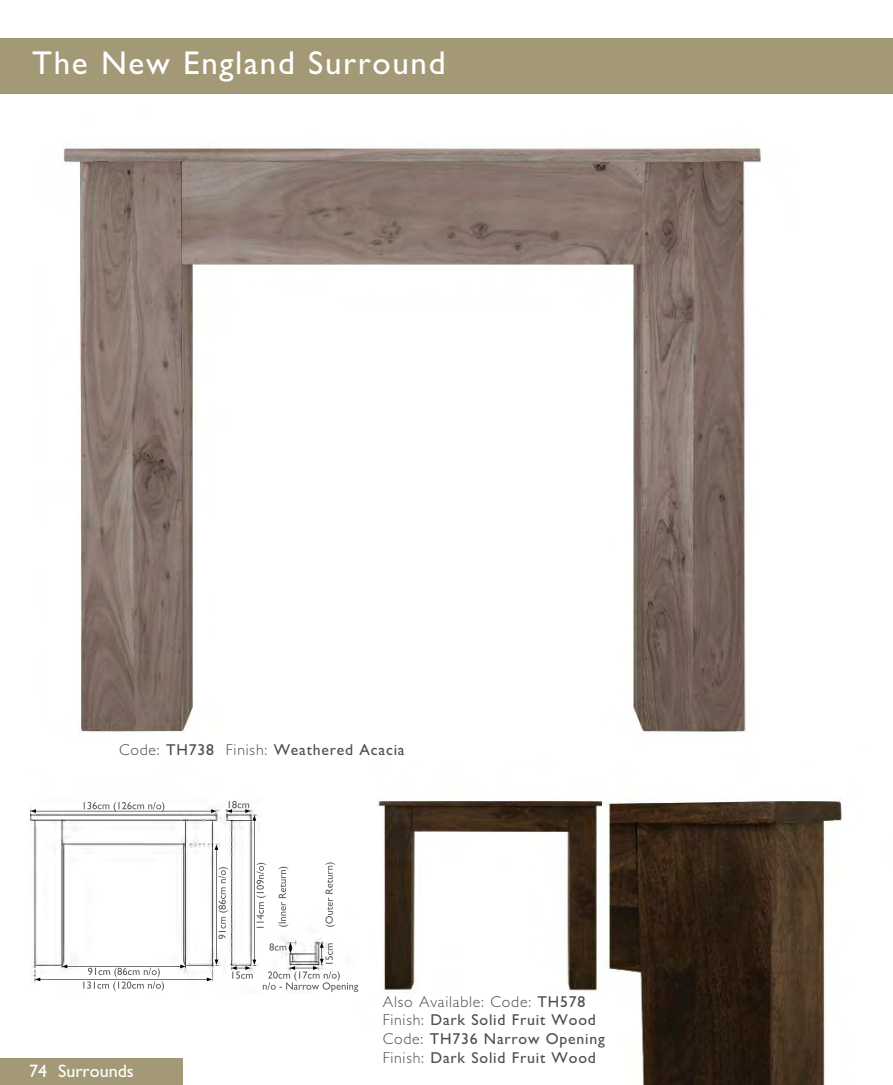
<style>
.page{position:relative;width:893px;height:1085px;background:#fff}
.page>*{position:absolute;margin:0;border:0;box-sizing:border-box;transform-origin:0 0}
.t1{font:33px "Gill Sans";letter-spacing:.05em;color:#fff}
.t2{font:18px "Gill Sans";color:#fff}
.t3{font:15.75px/18.9px "Gill Sans";letter-spacing:.05em;color:#4d4d4d}
.s1{font-weight:300}
</style>
<div class="page">
<img style="left:63px;top:145px;width:780px;height:939px">
<div style="left:0;top:38px;width:893px;height:56px;background:#a49976"></div>
<div style="left:0;top:773px;width:375px;height:222px;background:#fff"></div>
<img style="left:30px;top:801px;width:329px;height:191px">
<img style="left:31px;top:809px;width:293px;height:172px">
<img style="left:84px;top:801px;width:52px;height:10px">
<svg style="left:115px;top:810px;width:21px;height:1px"></svg>
<img style="left:229px;top:800px;width:20px;height:8px">
<img style="left:88px;top:967px;width:51px;height:10px">
<img style="left:232px;top:971px;width:21px;height:7px">
<img style="left:263px;top:982px;width:78px;height:9px">
<img style="left:268px;top:971px;width:69px;height:9px">
<img style="left:326px;top:943px;width:7px;height:20px">
<img style="left:269px;top:943px;width:17px;height:7px">
<img style="left:218px;top:889px;width:10px;height:49px">
<img style="left:325px;top:876px;width:10px;height:50px">
<img style="left:279px;top:869px;width:9px;height:57px">
<img style="left:257px;top:862px;width:9px;height:65px">
<img style="left:83px;top:981px;width:61px;height:9px">
<div style="left:0;top:1058px;width:183px;height:26px;background:#a49976"></div>
<h1 class="t1" style="left:32px;top:43px;width:415px">The New England Surround</h1>
<p class="t3" style="left:119px;top:740px;width:287px"><span class="s1">Code:</span> TH738 <span class="s1">Finish:</span> Weathered Acacia</p>
<p class="t2" style="left:29px;top:1060px;width:106px">74 Surrounds</p>
<p class="t3" style="left:383px;top:991px;width:224px"><span class="s1">Also Available: Code:</span> TH578<br><span class="s1">Finish:</span> Dark Solid Fruit Wood<br><span class="s1">Code:</span> TH736 Narrow Opening<br><span class="s1">Finish:</span> Dark Solid Fruit Wood</p>
</div>
